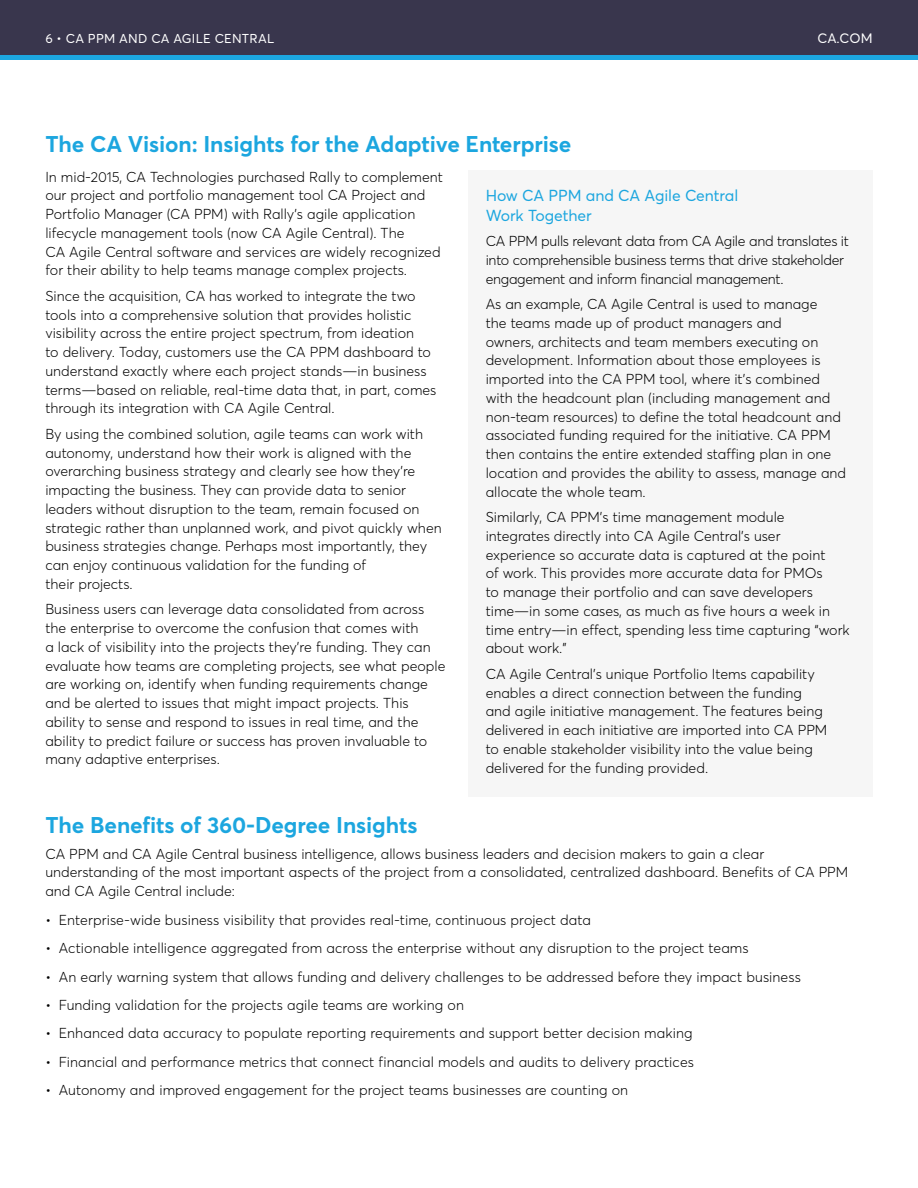
<style>
.page{position:relative;width:918px;height:1188px;background:#fff}
.page>*{position:absolute;margin:0;border:0;box-sizing:border-box;transform-origin:0 0}
.t1{font:700 22.5px "Averta";letter-spacing:-.005em;color:#1ca6df}
.Subhead_2{font:15.75px/19.5px "Averta";letter-spacing:-.005em;color:#1ca6df}
.Body_Copy{font:300 14.25px/18.8px "Averta";color:#000}
.Body_Copy-2{font:300 14.25px/18.8px "Averta";letter-spacing:-.02em;color:#000}
.eyebrow-ca_com{font:13.5px "Averta";color:#fff}
.Page_Eyebrow{font:12.75px "Averta";letter-spacing:.02em;color:#fff}
</style>
<div class="page">
<div style="left:0;top:53px;width:918px;height:7px;background:#1ca6df"></div>
<div style="left:0;top:0;width:918px;height:55px;background:#39364d"></div>
<div style="left:468px;top:171px;width:405px;height:626px;background:#f6f6f6"></div>
<p class="Page_Eyebrow" style="left:45px;top:30px;width:230px">6 • CA PPM AND CA AGILE CENTRAL</p>
<p class="eyebrow-ca_com" style="left:817px;top:30px;width:57px">CA.COM</p>
<p class="t1" style="left:45px;top:130px;width:528px">The CA Vision: Insights for the Adaptive Enterprise</p>
<p class="Subhead_2" style="left:486px;top:186px;width:254px">How CA PPM and CA Agile Central<br>Work Together</p>
<p class="Body_Copy-2" style="left:486px;top:232px;width:365px">CA PPM pulls relevant data from CA Agile and translates it into comprehensible business terms that drive stakeholder engagement and inform financial management.</p>
<p class="Body_Copy" style="left:486px;top:295px;width:362px">As an example, CA Agile Central is used to manage<br>the teams made up of product managers and<br>owners, architects and team members executing on development. Information about those employees is imported into the CA PPM tool, where it’s combined with the headcount plan (including management and non-team resources) to define the total headcount and associated funding required for the initiative. CA PPM then contains the entire extended staffing plan in one location and provides the ability to assess, manage and allocate the whole team.</p>
<p class="Body_Copy" style="left:486px;top:508px;width:366px">Similarly, CA PPM’s time management module integrates directly into CA Agile Central’s user experience so accurate data is captured at the point<br>of work. This provides more accurate data for PMOs<br>to manage their portfolio and can save developers time—in some cases, as much as five hours a week in time entry—in effect, spending less time capturing “work about work.”</p>
<p class="Body_Copy" style="left:486px;top:664px;width:343px">CA Agile Central’s unique Portfolio Items capability enables a direct connection between the funding and agile initiative management. The features being delivered in each initiative are imported into CA PPM to enable stakeholder visibility into the value being delivered for the funding provided.</p>
<p class="Body_Copy" style="left:45px;top:167px;width:399px">In mid-2015, CA Technologies purchased Rally to complement our project and portfolio management tool CA Project and Portfolio Manager (CA PPM) with Rally’s agile application lifecycle management tools (now CA Agile Central). The<br>CA Agile Central software and services are widely recognized for their ability to help teams manage complex projects.</p>
<p class="Body_Copy" style="left:45px;top:286px;width:393px">Since the acquisition, CA has worked to integrate the two tools into a comprehensive solution that provides holistic visibility across the entire project spectrum, from ideation<br>to delivery. Today, customers use the CA PPM dashboard to understand exactly where each project stands—in business terms—based on reliable, real-time data that, in part, comes through its integration with CA Agile Central.</p>
<p class="Body_Copy" style="left:45px;top:424px;width:398px">By using the combined solution, agile teams can work with autonomy, understand how their work is aligned with the overarching business strategy and clearly see how they’re impacting the business. They can provide data to senior leaders without disruption to the team, remain focused on strategic rather than unplanned work, and pivot quickly when business strategies change. Perhaps most importantly, they can enjoy continuous validation for the funding of<br>their projects.</p>
<p class="Body_Copy" style="left:45px;top:600px;width:402px">Business users can leverage data consolidated from across the enterprise to overcome the confusion that comes with<br>a lack of visibility into the projects they’re funding. They can evaluate how teams are completing projects, see what people are working on, identify when funding requirements change and be alerted to issues that might impact projects. This ability to sense and respond to issues in real time, and the ability to predict failure or success has proven invaluable to many adaptive enterprises.</p>
<p class="t1" style="left:45px;top:811px;width:374px">The Benefits of 360-Degree Insights</p>
<p class="Body_Copy" style="left:45px;top:844px;width:804px">CA PPM and CA Agile Central business intelligence, allows business leaders and decision makers to gain a clear understanding of the most important aspects of the project from a consolidated, centralized dashboard. Benefits of CA PPM and CA Agile Central include:</p>
<p class="Body_Copy" style="left:45px;top:910px;width:547px">• Enterprise-wide business visibility that provides real-time, continuous project data</p>
<p class="Body_Copy" style="left:45px;top:939px;width:705px">• Actionable intelligence aggregated from across the enterprise without any disruption to the project teams</p>
<p class="Body_Copy" style="left:45px;top:967px;width:757px">• An early warning system that allows funding and delivery challenges to be addressed before they impact business</p>
<p class="Body_Copy" style="left:45px;top:995px;width:420px">• Funding validation for the projects agile teams are working on</p>
<p class="Body_Copy" style="left:45px;top:1024px;width:649px">• Enhanced data accuracy to populate reporting requirements and support better decision making</p>
<p class="Body_Copy" style="left:45px;top:1052px;width:650px">• Financial and performance metrics that connect financial models and audits to delivery practices</p>
<p class="Body_Copy" style="left:45px;top:1081px;width:584px">• Autonomy and improved engagement for the project teams businesses are counting on</p>
</div>
